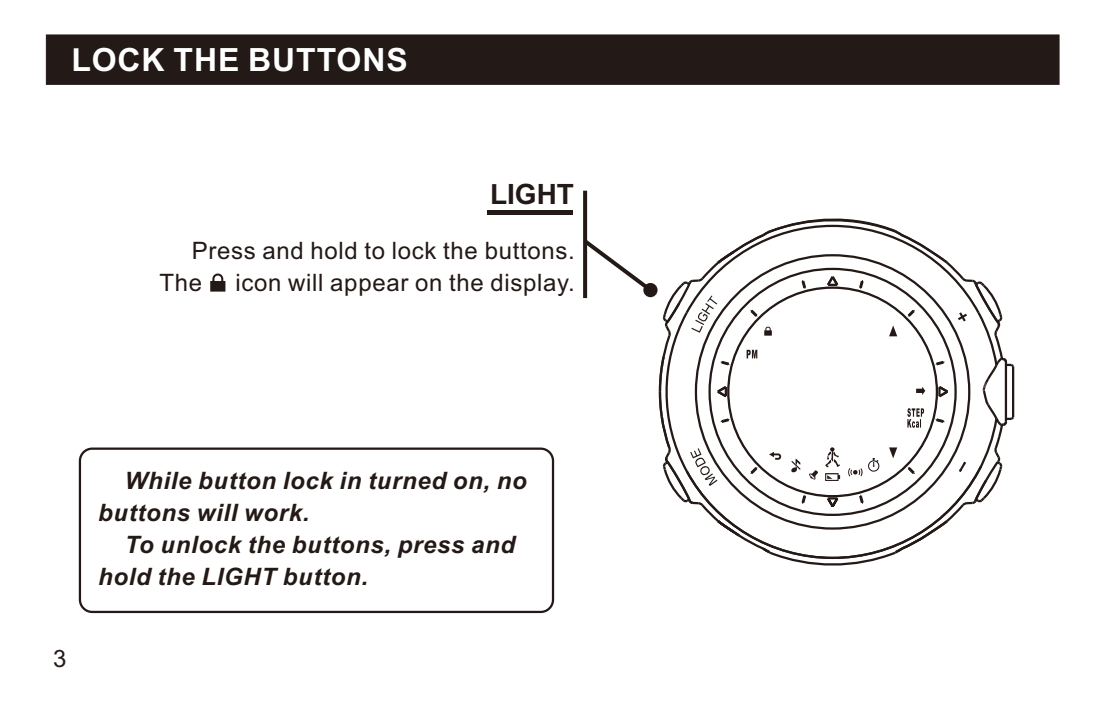
<style>
.page{position:relative;width:1100px;height:703px;background:#fff}
.page>*{position:absolute;margin:0;border:0;box-sizing:border-box;transform-origin:0 0}
.t1{font:700 32px "Arial";letter-spacing:.03em;color:#fff}
.t2{font:700 28px "Arial";color:#231916}
.t3{font:italic 700 24px/32px "Arial";letter-spacing:.03em;color:#231916}
.t4{font:24px/32px "Arial";letter-spacing:.03em;color:#231916}
</style>
<div class="page">
<div style="left:79px;top:448px;width:475px;height:165px;border:2px solid #231916;border-radius:12px"></div>
<div style="left:46px;top:34px;width:1013px;height:51px;background:#231916;border:1px solid #231916"></div>
<svg style="left:583px;top:191px;width:4px;height:24px"></svg>
<hr style="left:487px;top:211px;width:86px;height:4px;background:#231916">
<svg style="left:210px;top:274px;width:15px;height:18px"></svg>
<svg style="left:583px;top:215px;width:432px;height:351px"></svg>
<svg style="left:732px;top:291px;width:201px;height:202px"></svg>
<h1 class="t1" style="left:71px;top:48px;width:338px">LOCK THE BUTTONS</h1>
<p class="t2" style="left:490px;top:184px;width:86px">LIGHT</p>
<p class="t4" style="left:160px;top:237px;width:417px;text-indent:32px">Press and hold to lock the buttons.<br>The</p>
<p class="t4" style="left:236px;top:269px;width:341px">icon will appear on the display.</p>
<p class="t4" style="left:53px;top:644px;width:15px">3</p>
<p class="t3" style="left:98px;top:467px;width:430px;text-indent:27px">While button lock in turned on, no buttons will work.</p>
<p class="t3" style="left:98px;top:531px;width:419px;text-indent:27px">To unlock the buttons, press and hold the LIGHT button.</p>
</div>
